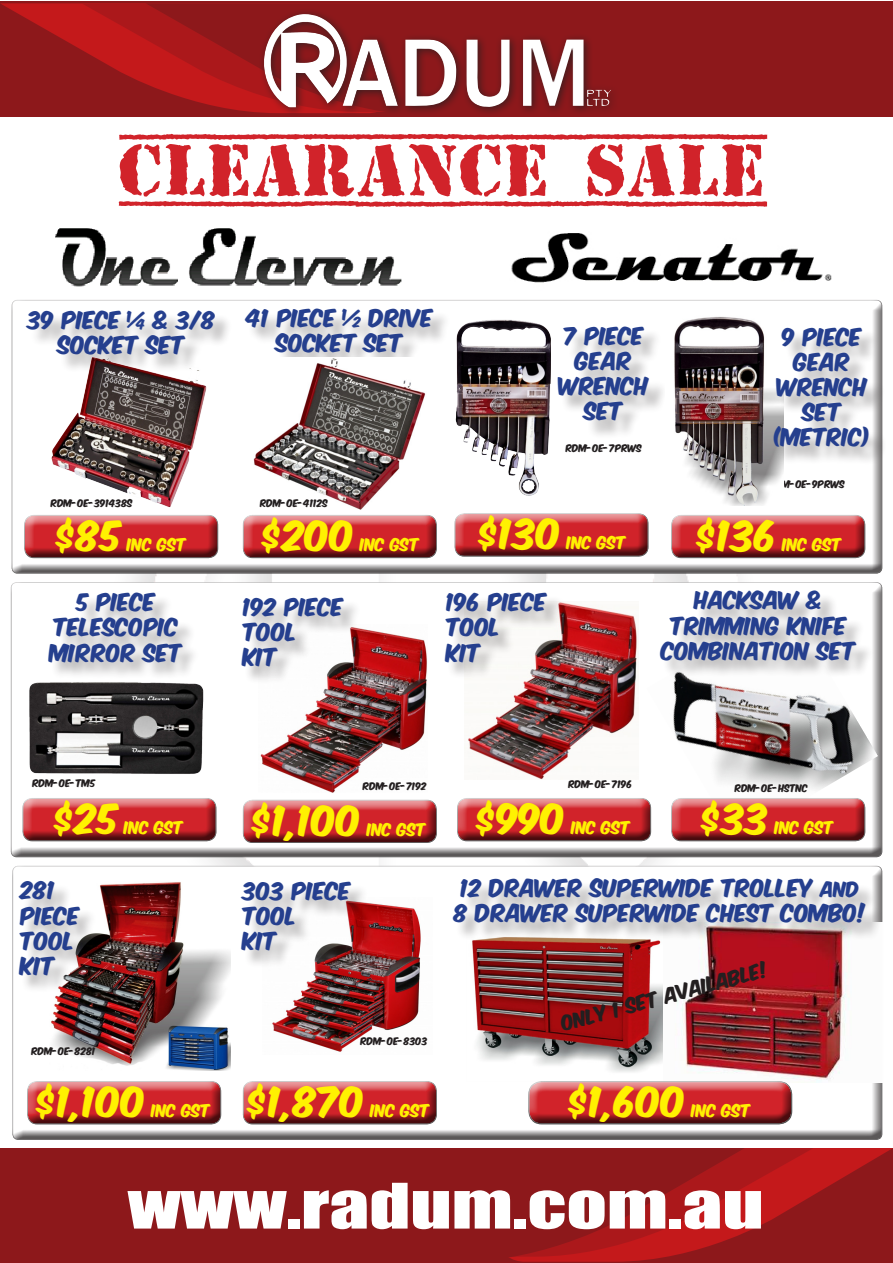
<style>
.page{position:relative;width:893px;height:1263px;background:#fff}
.page>*{position:absolute;margin:0;border:0;box-sizing:border-box;transform-origin:0 0}
.t1{font:700 75px "Top Secret";color:#d1232a}
.t2{font:57.9px "Impact";color:#fff;scale:1.37 1}
.t3{font:36px "Komika Axis";color:#fff101}
.t4{font:21px/25.2px "Komika Axis";color:#253f8e;text-align:center}
.t5{font:18px "Komika Axis";color:#231f20}
.t6{font:15px "Komika Axis";color:#fff101}
.t7{font:9px "Komika Axis";color:#231f20}
.s1{font-size:18px}
</style>
<div class="page">
<div style="left:0;top:1px;width:893px;height:115px;background:#8d181b"></div>
<svg style="left:0;top:3px;width:146px;height:81px"></svg>
<svg style="left:146px;top:3px;width:112px;height:110px"></svg>
<div style="left:258px;top:8px;width:362px;height:109px;background:#231f20;opacity:.75"></div>
<img style="left:264px;top:14px;width:347px;height:94px">
<div style="left:0;top:1148px;width:893px;height:115px;background:#8d181b"></div>
<svg style="left:745px;top:1148px;width:148px;height:85px"></svg>
<svg style="left:509px;top:1148px;width:236px;height:114px"></svg>
<img style="left:511px;top:233px;width:321px;height:50px">
<img style="left:56px;top:228px;width:346px;height:59px">
<div style="left:12px;top:866px;width:871px;height:274px;background:#231f20;opacity:.75"></div>
<div style="left:10px;top:582px;width:873px;height:276px;background:#231f20;opacity:.75"></div>
<div style="left:11px;top:300px;width:871px;height:274px;background:#231f20;opacity:.75"></div>
<div style="left:29px;top:312px;width:204px;height:61px;background:#231f20;opacity:.3"></div>
<div style="left:22px;top:513px;width:197px;height:39px;background:#fff;opacity:.75"></div>
<div style="left:22px;top:516px;width:197px;height:44px;background:#231f20;opacity:.75"></div>
<img style="left:50px;top:345px;width:156px;height:163px">
<div style="left:248px;top:311px;width:204px;height:61px;background:#231f20;opacity:.3"></div>
<img style="left:254px;top:357px;width:172px;height:152px">
<div style="left:241px;top:513px;width:196px;height:39px;background:#fff;opacity:.75"></div>
<div style="left:241px;top:516px;width:196px;height:44px;background:#231f20;opacity:.75"></div>
<div style="left:560px;top:329px;width:107px;height:110px;background:#231f20;opacity:.3"></div>
<img style="left:452px;top:316px;width:103px;height:181px">
<div style="left:452px;top:512px;width:197px;height:38px;background:#fff;opacity:.75"></div>
<div style="left:452px;top:515px;width:197px;height:43px;background:#231f20;opacity:.75"></div>
<img style="left:666px;top:314px;width:118px;height:192px">
<div style="left:776px;top:330px;width:111px;height:136px;background:#231f20;opacity:.3"></div>
<div style="left:669px;top:513px;width:197px;height:39px;background:#fff;opacity:.75"></div>
<div style="left:669px;top:516px;width:197px;height:44px;background:#231f20;opacity:.75"></div>
<div style="left:51px;top:595px;width:149px;height:85px;background:#231f20;opacity:.3"></div>
<img style="left:24px;top:679px;width:184px;height:97px">
<div style="left:20px;top:796px;width:197px;height:39px;background:#fff;opacity:.75"></div>
<div style="left:20px;top:799px;width:197px;height:44px;background:#231f20;opacity:.75"></div>
<img style="left:465px;top:602px;width:173px;height:178px">
<div style="left:448px;top:595px;width:117px;height:85px;background:#231f20;opacity:.3"></div>
<img style="left:263px;top:897px;width:170px;height:158px">
<div style="left:244px;top:883px;width:125px;height:85px;background:#231f20;opacity:.3"></div>
<img style="left:49px;top:881px;width:181px;height:189px">
<img style="left:647px;top:605px;width:231px;height:235px">
<div style="left:663px;top:593px;width:211px;height:86px;background:#231f20;opacity:.3"></div>
<img style="left:259px;top:624px;width:168px;height:168px">
<div style="left:244px;top:600px;width:118px;height:85px;background:#231f20;opacity:.3"></div>
<div style="left:241px;top:798px;width:196px;height:38px;background:#fff;opacity:.75"></div>
<div style="left:241px;top:801px;width:196px;height:44px;background:#231f20;opacity:.75"></div>
<div style="left:455px;top:796px;width:197px;height:39px;background:#fff;opacity:.75"></div>
<div style="left:455px;top:799px;width:197px;height:44px;background:#231f20;opacity:.75"></div>
<div style="left:669px;top:796px;width:197px;height:39px;background:#fff;opacity:.75"></div>
<div style="left:669px;top:799px;width:197px;height:44px;background:#231f20;opacity:.75"></div>
<div style="left:22px;top:884px;width:76px;height:110px;background:#231f20;opacity:.3"></div>
<div style="left:25px;top:1080px;width:197px;height:38px;background:#fff;opacity:.75"></div>
<div style="left:25px;top:1082px;width:197px;height:44px;background:#231f20;opacity:.75"></div>
<div style="left:241px;top:1080px;width:196px;height:38px;background:#fff;opacity:.75"></div>
<div style="left:241px;top:1082px;width:196px;height:44px;background:#231f20;opacity:.75"></div>
<img style="left:466px;top:942px;width:197px;height:140px">
<img style="left:663px;top:942px;width:220px;height:141px">
<div style="left:526px;top:1080px;width:267px;height:36px;background:#fff;opacity:.75"></div>
<div style="left:526px;top:1083px;width:267px;height:43px;background:#231f20;opacity:.75"></div>
<div style="left:456px;top:881px;width:427px;height:61px;background:#231f20;opacity:.3"></div>
<p class="t1" style="left:120px;top:133px;width:648px">CLEARANCE SALE</p>
<p class="t4" style="left:28px;top:309px;width:189px">39 PIECE ¼ &amp; 3/8</p>
<p class="t4" style="left:58px;top:334px;width:128px">SOCKET SET</p>
<p class="t7" style="left:51px;top:498px;width:83px">RDM-OE-391438S</p>
<p class="t3" style="left:57px;top:517px;width:66px">$85</p>
<p class="t6" style="left:127px;top:537px;width:61px">INC GST</p>
<p class="t4" style="left:77px;top:591px;width:81px">5 PIECE</p>
<p class="t4" style="left:54px;top:617px;width:126px">TELESCOPIC</p>
<p class="t4" style="left:50px;top:642px;width:134px">MIRROR SET</p>
<p class="t4" style="left:246px;top:307px;width:188px">41 PIECE ½ DRIVE</p>
<p class="t4" style="left:276px;top:333px;width:128px">SOCKET SET</p>
<p class="t7" style="left:260px;top:499px;width:69px">RDM-OE-4112S</p>
<p class="t3" style="left:263px;top:517px;width:93px">$200</p>
<p class="t6" style="left:360px;top:537px;width:61px">INC GST</p>
<p class="t4" style="left:564px;top:325px;width:82px">7 PIECE</p>
<p class="t4" style="left:576px;top:350px;width:58px">GEAR</p>
<p class="t4" style="left:559px;top:375px;width:92px">WRENCH</p>
<p class="t4" style="left:584px;top:400px;width:40px">SET</p>
<p class="t7" style="left:566px;top:444px;width:78px">RDM-OE-7PRWS</p>
<p class="t3" style="left:480px;top:516px;width:83px">$130</p>
<p class="t6" style="left:567px;top:535px;width:61px">INC GST</p>
<p class="t4" style="left:782px;top:326px;width:81px">9 PIECE</p>
<p class="t4" style="left:777px;top:351px;width:92px">GEAR<br>WRENCH</p>
<p class="t4" style="left:803px;top:401px;width:40px">SET</p>
<p class="t4" style="left:774px;top:427px;width:98px">(METRIC)</p>
<p class="t7" style="left:769px;top:480px;width:78px">RDM-OE-9PRWS</p>
<p class="t3" style="left:698px;top:517px;width:81px">$136</p>
<p class="t6" style="left:782px;top:537px;width:61px">INC GST</p>
<p class="t4" style="left:243px;top:596px;width:102px">192 PIECE</p>
<p class="t4" style="left:243px;top:621px;width:56px">TOOL</p>
<p class="t4" style="left:243px;top:646px;width:36px">KIT</p>
<p class="t4" style="left:446px;top:591px;width:102px">196 PIECE</p>
<p class="t4" style="left:446px;top:617px;width:56px">TOOL</p>
<p class="t4" style="left:446px;top:642px;width:36px">KIT</p>
<p class="t4" style="left:694px;top:589px;width:130px">HACKSAW &amp;</p>
<p class="t4" style="left:670px;top:615px;width:178px">TRIMMING KNIFE</p>
<p class="t4" style="left:661px;top:640px;width:196px">COMBINATION SET</p>
<p class="t7" style="left:32px;top:779px;width:65px">RDM-OE-TM5</p>
<p class="t7" style="left:363px;top:781px;width:65px">RDM-OE-7192</p>
<p class="t7" style="left:568px;top:779px;width:65px">RDM-OE-7196</p>
<p class="t7" style="left:735px;top:784px;width:75px">RDM-OE-HSTNC</p>
<p class="t3" style="left:55px;top:800px;width:65px">$25</p>
<p class="t6" style="left:124px;top:820px;width:61px">INC GST</p>
<p class="t3" style="left:253px;top:802px;width:110px">$1,100</p>
<p class="t6" style="left:367px;top:822px;width:61px">INC GST</p>
<p class="t3" style="left:478px;top:800px;width:90px">$990</p>
<p class="t6" style="left:571px;top:820px;width:61px">INC GST</p>
<p class="t3" style="left:703px;top:800px;width:68px">$33</p>
<p class="t6" style="left:775px;top:820px;width:61px">INC GST</p>
<p class="t4" style="left:21px;top:879px;width:36px">281</p>
<p class="t4" style="left:21px;top:905px;width:61px">PIECE</p>
<p class="t4" style="left:21px;top:930px;width:56px">TOOL</p>
<p class="t4" style="left:21px;top:955px;width:36px">KIT</p>
<p class="t4" style="left:243px;top:880px;width:110px">303 PIECE</p>
<p class="t4" style="left:243px;top:905px;width:56px">TOOL</p>
<p class="t4" style="left:243px;top:930px;width:36px">KIT</p>
<p class="t4" style="left:461px;top:877px;width:400px">12 DRAWER SUPERWIDE TROLLEY <span class="s1">AND</span></p>
<p class="t4" style="left:454px;top:902px;width:414px">8 DRAWER SUPERWIDE CHEST COMBO!</p>
<p class="t5" style="left:560px;top:1015px;width:214px;rotate:-15deg">ONLY 1 SET AVAILABLE!</p>
<p class="t7" style="left:31px;top:1046px;width:66px">RDM-OE-8281</p>
<p class="t3" style="left:38px;top:1083px;width:110px">$1,100</p>
<p class="t6" style="left:151px;top:1103px;width:61px">INC GST</p>
<p class="t7" style="left:360px;top:1036px;width:69px">RDM-OE-8303</p>
<p class="t3" style="left:249px;top:1083px;width:118px">$1,870</p>
<p class="t6" style="left:370px;top:1103px;width:61px">INC GST</p>
<p class="t3" style="left:570px;top:1083px;width:118px">$1,600</p>
<p class="t6" style="left:692px;top:1103px;width:61px">INC GST</p>
<h2 class="t2" style="left:128px;top:1161px;width:466px">www.radum.com.au</h2>
</div>
